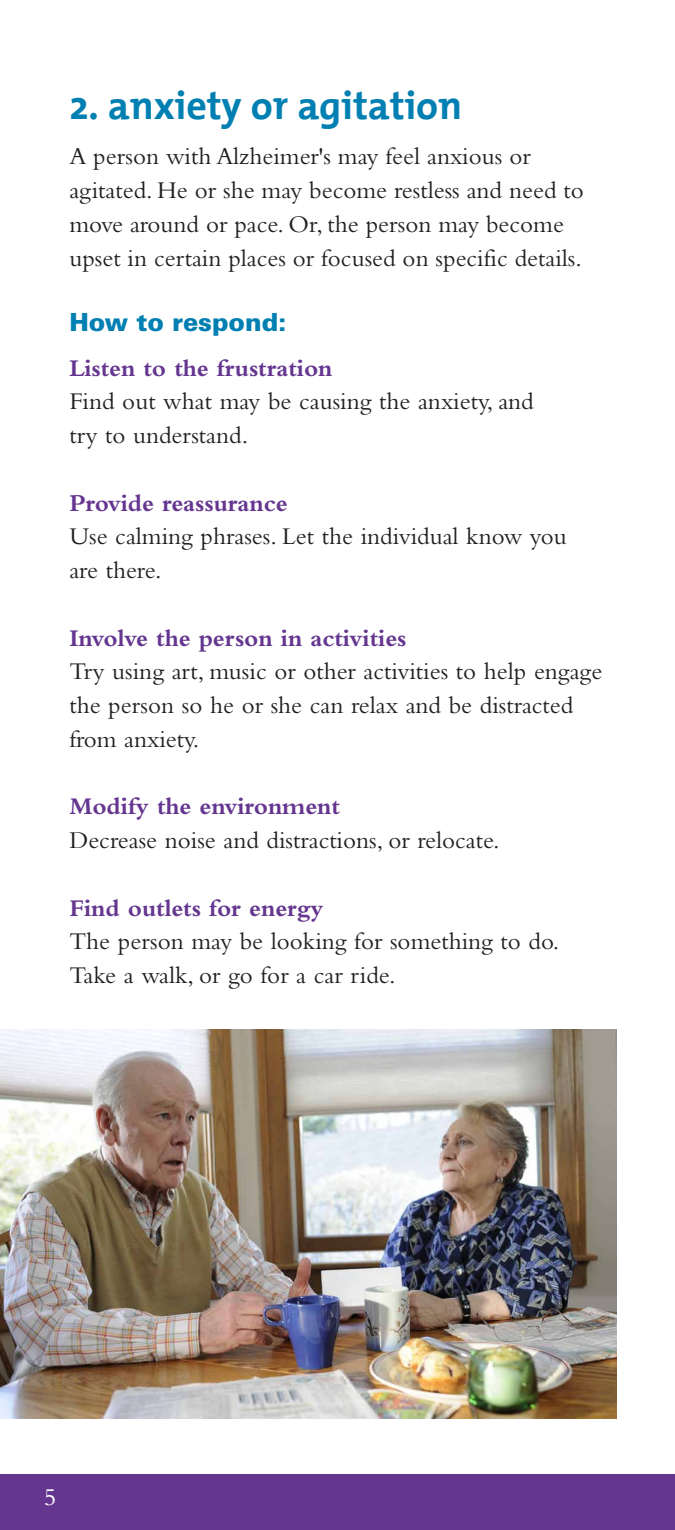
<style>
.page{position:relative;width:675px;height:1530px;background:#fff}
.page>*{position:absolute;margin:0;border:0;box-sizing:border-box;transform-origin:0 0}
.t1{font:40px "Alzheimer's Association";letter-spacing:-.005em;color:#007fb2}
.t2{font:25px/33.8px "Bembo Std";color:#231f20}
.t3{font:700 25px "Bembo Std";letter-spacing:-.005em;color:#653690}
.t4{font:900 25px "Univers LT Std";letter-spacing:-.005em;color:#007fb2}
.t5{font:25px "Bembo Std";color:#fff}
</style>
<div class="page">
<div style="left:0;top:1474px;width:675px;height:56px;background:#653690"></div>
<img style="left:0;top:1030px;width:616px;height:388px">
<h1 class="t1" style="left:69px;top:72px;width:394px">2. anxiety or agitation</h1>
<p class="t2" style="left:69px;top:139px;width:516px">A person with Alzheimer's may feel anxious or agitated. He or she may become restless and need to move around or pace. Or, the person may become upset in certain places or focused on specific details.</p>
<p class="t4" style="left:69px;top:306px;width:219px">How to respond:</p>
<p class="t3" style="left:69px;top:354px;width:265px">Listen to the frustration</p>
<p class="t2" style="left:69px;top:384px;width:466px">Find out what may be causing the anxiety, and try to understand.</p>
<p class="t3" style="left:69px;top:489px;width:220px">Provide reassurance</p>
<p class="t2" style="left:69px;top:519px;width:499px">Use calming phrases. Let the individual know you are there.</p>
<p class="t3" style="left:69px;top:624px;width:339px">Involve the person in activities</p>
<p class="t2" style="left:69px;top:654px;width:534px">Try using art, music or other activities to help engage the person so he or she can relax and be distracted from anxiety.</p>
<p class="t3" style="left:69px;top:793px;width:272px">Modify the environment</p>
<p class="t2" style="left:69px;top:823px;width:432px">Decrease noise and distractions, or relocate.</p>
<p class="t3" style="left:69px;top:894px;width:256px">Find outlets for energy</p>
<p class="t2" style="left:69px;top:924px;width:492px">The person may be looking for something to do.<br>Take a walk, or go for a car ride.</p>
<p class="t5" style="left:44px;top:1483px;width:14px">5</p>
</div>
